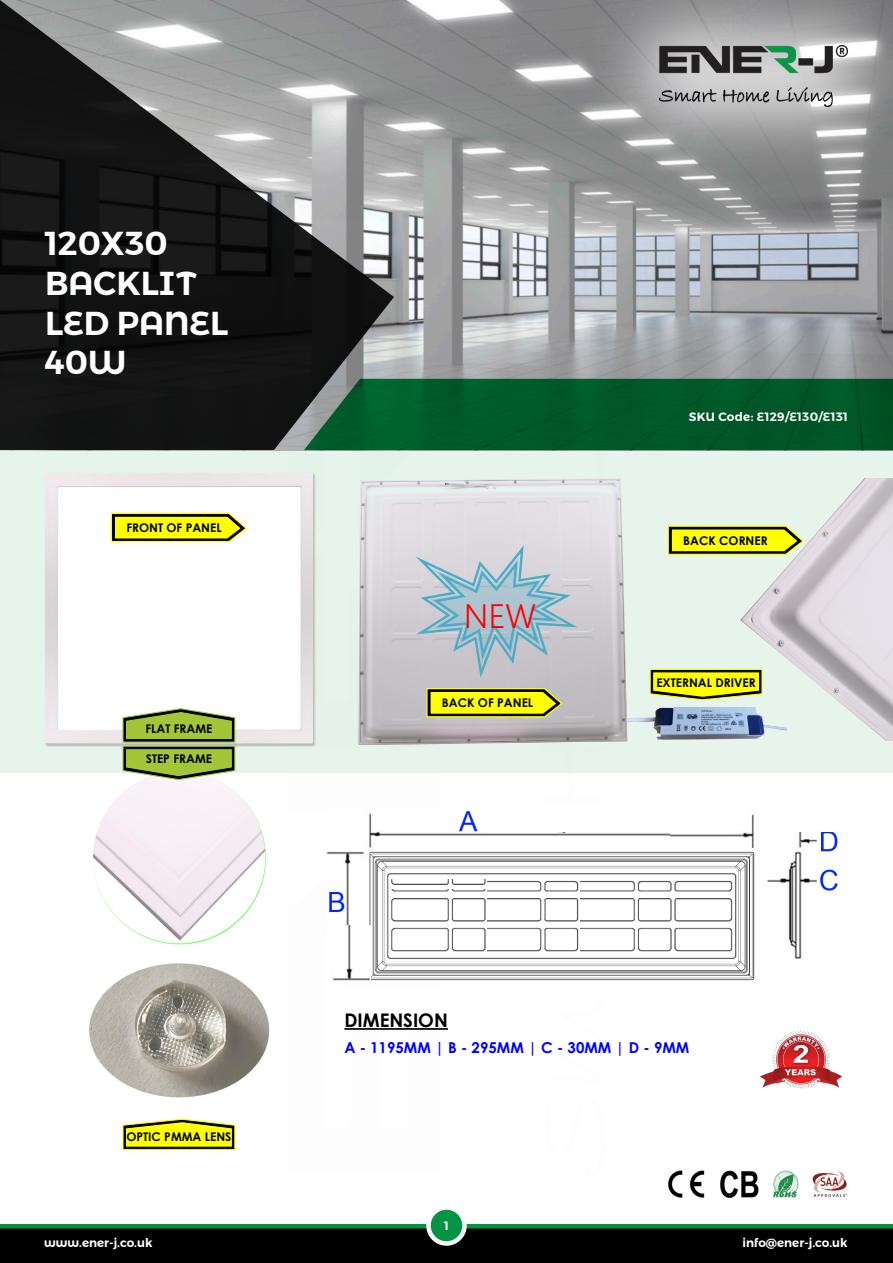
<style>
.page{position:relative;width:893px;height:1263px;background:#fff}
.page>*{position:absolute;margin:0;border:0;box-sizing:border-box;transform-origin:0 0}
.t1{font:300 33.15px "Malgun Gothic";color:#f00}
.t2{font:600 33px/39.6px "Montserrat Alternates";color:#fff}
.t3{font:700 18.75px "Century Gothic";color:#000}
.t4{font:700 15px "Century Gothic";color:#00f}
.t5{font:700 12px "Century Gothic";color:#000}
.t6{font:600 12px "Montserrat Alternates";color:#fff}
.t7{font:600 12px "Montserrat Alternates";letter-spacing:.025em;color:#fff}
</style>
<div class="page">
<div style="left:0;top:450px;width:893px;height:322px;background:#e6f4ec"></div>
<img style="left:394px;top:0;width:499px;height:379px">
<div style="left:0;top:1225px;width:893px;height:38px;background:#000"></div>
<svg style="left:0;top:0;width:394px;height:450px;background:#3d3d3d"></svg>
<svg style="left:611px;top:379px;width:282px;height:71px;background:#005628"></svg>
<hr style="left:0;top:1224px;width:893px;height:4px;background:#009444">
<div style="left:579px;top:0;width:314px;height:184px;background:#fff;opacity:.75"></div>
<img style="left:659px;top:45px;width:189px;height:62px">
<img style="left:282px;top:88px;width:329px;height:746px">
<div style="left:44px;top:472px;width:273px;height:275px;background:#000;opacity:.25"></div>
<img style="left:45px;top:473px;width:268px;height:270px">
<img style="left:740px;top:479px;width:153px;height:261px">
<img style="left:89px;top:963px;width:181px;height:135px">
<img style="left:88px;top:772px;width:182px;height:173px">
<img style="left:668px;top:1171px;width:179px;height:28px">
<img style="left:353px;top:474px;width:274px;height:275px">
<svg style="left:415px;top:545px;width:162px;height:133px;background:#b4c5cf"></svg>
<svg style="left:110px;top:512px;width:138px;height:31px;background:#d0d01f"></svg>
<svg style="left:122px;top:1118px;width:114px;height:33px;background:#d3d325"></svg>
<svg style="left:649px;top:668px;width:114px;height:33px;background:#cfd122"></svg>
<svg style="left:122px;top:708px;width:114px;height:73px;background:#97ae52"></svg>
<svg style="left:426px;top:687px;width:138px;height:31px;background:#c9c818"></svg>
<svg style="left:667px;top:525px;width:138px;height:31px;background:#cdce1d"></svg>
<img style="left:626px;top:703px;width:160px;height:39px">
<hr style="left:344px;top:1028px;width:104px;height:2px;background:#000">
<img style="left:760px;top:1031px;width:81px;height:58px">
<img style="left:558px;top:832px;width:280px;height:65px">
<img style="left:579px;top:853px;width:173px;height:37px">
<img style="left:487px;top:834px;width:92px;height:19px">
<img style="left:487px;top:853px;width:92px;height:32px">
<img style="left:326px;top:810px;width:161px;height:69px">
<img style="left:370px;top:853px;width:117px;height:26px">
<img style="left:788px;top:897px;width:14px;height:62px">
<img style="left:539px;top:885px;width:40px;height:5px">
<img style="left:329px;top:879px;width:41px;height:46px">
<img style="left:370px;top:879px;width:116px;height:11px">
<img style="left:579px;top:890px;width:179px;height:91px">
<img style="left:579px;top:890px;width:173px;height:89px">
<img style="left:487px;top:890px;width:92px;height:89px">
<img style="left:366px;top:890px;width:121px;height:91px">
<img style="left:370px;top:890px;width:117px;height:89px">
<img style="left:332px;top:925px;width:38px;height:56px">
<img style="left:670px;top:814px;width:127px;height:33px">
<svg style="left:428px;top:1207px;width:36px;height:36px"></svg>
<div style="left:426px;top:1205px;width:41px;height:41px;border:4px solid #fff;border-radius:50%"></div>
<h2 class="t2" style="left:45px;top:224px;width:185px">120X30<br>BACKLIT<br>LED PANEL<br>40W</h2>
<p class="t5" style="left:126px;top:519px;width:97px">FRONT OF PANEL</p>
<p class="t5" style="left:145px;top:720px;width:68px">FLAT FRAME</p>
<p class="t5" style="left:146px;top:750px;width:68px">STEP FRAME</p>
<p class="t5" style="left:126px;top:1127px;width:107px">OPTIC PMMA LENS</p>
<p class="t7" style="left:689px;top:407px;width:161px">SKU Code: E129/E130/E131</p>
<h1 class="t1" style="left:464px;top:597px;width:74px">NEW</h1>
<p class="t5" style="left:442px;top:694px;width:93px">BACK OF PANEL</p>
<p class="t5" style="left:683px;top:531px;width:86px">BACK CORNER</p>
<p class="t5" style="left:656px;top:674px;width:101px">EXTERNAL DRIVER</p>
<h3 class="t3" style="left:344px;top:1006px;width:105px">DIMENSION</h3>
<p class="t4" style="left:344px;top:1037px;width:346px">A - 1195MM | B - 295MM | C - 30MM | D - 9MM</p>
<p class="t6" style="left:444px;top:1216px;width:6px">1</p>
<p class="t6" style="left:44px;top:1233px;width:110px">www.ener-j.co.uk</p>
<p class="t6" style="left:742px;top:1233px;width:106px">info@ener-j.co.uk</p>
</div>
